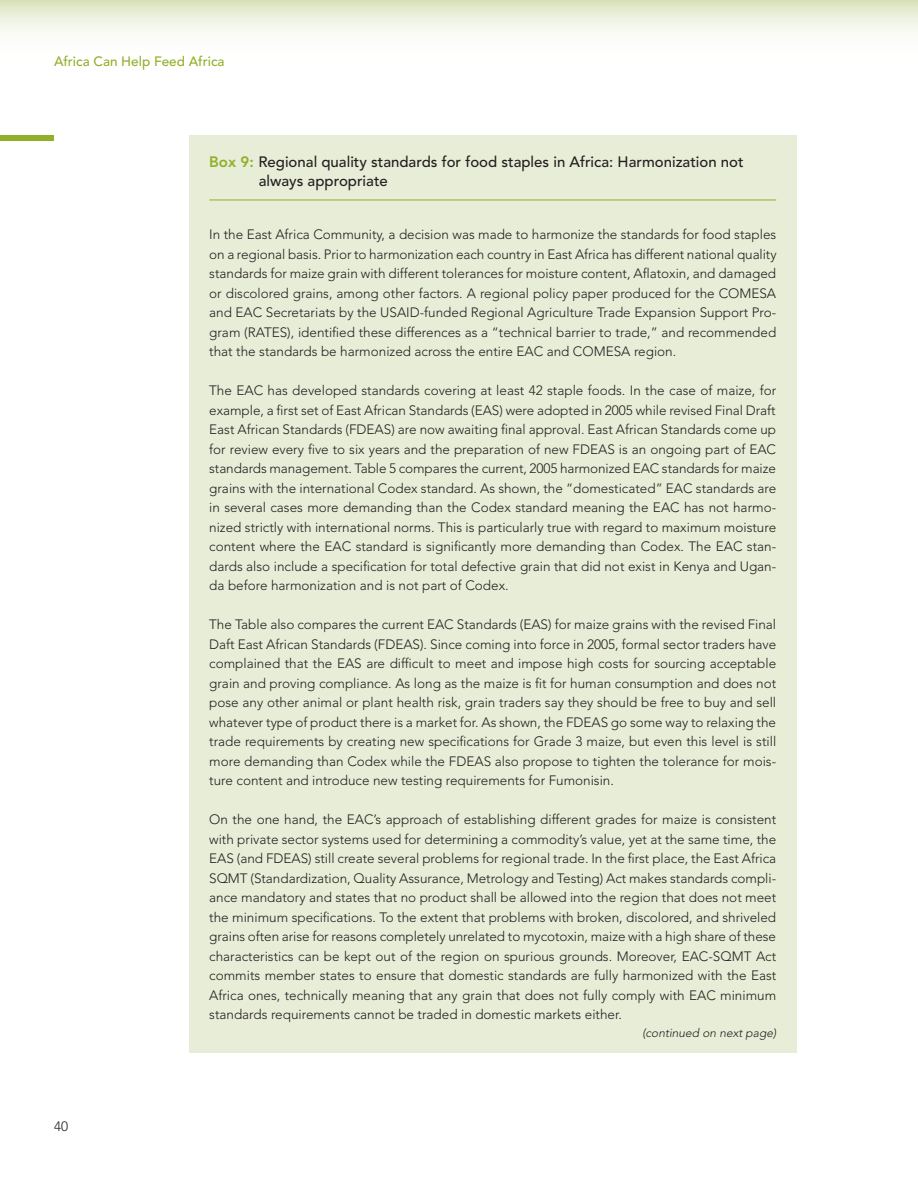
<style>
.page{position:relative;width:918px;height:1188px;background:#fff}
.page>*{position:absolute;margin:0;border:0;box-sizing:border-box;transform-origin:0 0}
.t1{font:500 15px/19.5px "Avenir LT Std";color:#231f20}
.t2{font:300 13.5px/19.5px "Avenir LT Std";color:#231f20;text-align:justify}
.t3{font:500 13.5px "Avenir LT Std";color:#92af2b}
.t4{font:italic 300 12px "Avenir LT Std";color:#231f20}
.s1{font-weight:800;color:#92af2b}
</style>
<div class="page">
<svg style="left:0;top:0;width:918px;height:35px"></svg>
<div style="left:0;top:135px;width:54px;height:5px;background:#92af2b"></div>
<div style="left:189px;top:135px;width:607px;height:918px;background:#e8edd7"></div>
<hr style="left:209px;top:200px;width:567px;height:1px;background:#92af2b">
<p class="t3" style="left:54px;top:54px;width:172px">Africa Can Help Feed Africa</p>
<p class="t2" style="left:54px;top:1117px;width:16px">40</p>
<p class="t1" style="left:259px;top:152px;width:487px;text-indent:-50px"><span class="s1">Box 9:</span> Regional quality standards for food staples in Africa: Harmonization not always appropriate</p>
<p class="t2" style="left:209px;top:225px;width:569px">In the East Africa Community, a decision was made to harmonize the standards for food staples on a regional basis. Prior to harmonization each country in East Africa has different national quality standards for maize grain with different tolerances for moisture content, Aflatoxin, and damaged or discolored grains, among other factors. A regional policy paper produced for the COMESA and EAC Secretariats by the USAID-funded Regional Agriculture Trade Expansion Support Pro&shy;gram (RATES), identified these differences as a “technical barrier to trade,” and recommended that the standards be harmonized across the entire EAC and COMESA region.</p>
<p class="t2" style="left:209px;top:381px;width:569px">The EAC has developed standards covering at least 42 staple foods. In the case of maize, for example, a first set of East African Standards (EAS) were adopted in 2005 while revised Final Draft East African Standards (FDEAS) are now awaiting final approval. East African Standards come up for review every five to six years and the preparation of new FDEAS is an ongoing part of EAC standards management. Table 5 compares the current, 2005 harmonized EAC standards for maize grains with the international Codex standard. As shown, the “domesticated” EAC standards are in several cases more demanding than the Codex standard meaning the EAC has not harmo&shy;nized strictly with international norms. This is particularly true with regard to maximum moisture content where the EAC standard is significantly more demanding than Codex. The EAC stan&shy;dards also include a specification for total defective grain that did not exist in Kenya and Ugan&shy;da before harmonization and is not part of Codex.</p>
<p class="t2" style="left:209px;top:615px;width:569px">The Table also compares the current EAC Standards (EAS) for maize grains with the revised Final Daft East African Standards (FDEAS). Since coming into force in 2005, formal sector traders have complained that the EAS are difficult to meet and impose high costs for sourcing acceptable grain and proving compliance. As long as the maize is fit for human consumption and does not pose any other animal or plant health risk, grain traders say they should be free to buy and sell whatever type of product there is a market for. As shown, the FDEAS go some way to relaxing the trade requirements by creating new specifications for Grade 3 maize, but even this level is still more demanding than Codex while the FDEAS also propose to tighten the tolerance for mois&shy;ture content and introduce new testing requirements for Fumonisin.</p>
<p class="t2" style="left:209px;top:810px;width:569px">On the one hand, the EAC’s approach of establishing different grades for maize is consistent with private sector systems used for determining a commodity’s value, yet at the same time, the EAS (and FDEAS) still create several problems for regional trade. In the first place, the East Africa SQMT (Standardization, Quality Assurance, Metrology and Testing) Act makes standards compli&shy;ance mandatory and states that no product shall be allowed into the region that does not meet the minimum specifications. To the extent that problems with broken, discolored, and shriveled grains often arise for reasons completely unrelated to mycotoxin, maize with a high share of these characteristics can be kept out of the region on spurious grounds. Moreover, EAC-SQMT Act commits member states to ensure that domestic standards are fully harmonized with the East Africa ones, technically meaning that any grain that does not fully comply with EAC minimum standards requirements cannot be traded in domestic markets either.</p>
<p class="t4" style="left:642px;top:1026px;width:135px">(continued on next page)</p>
</div>
